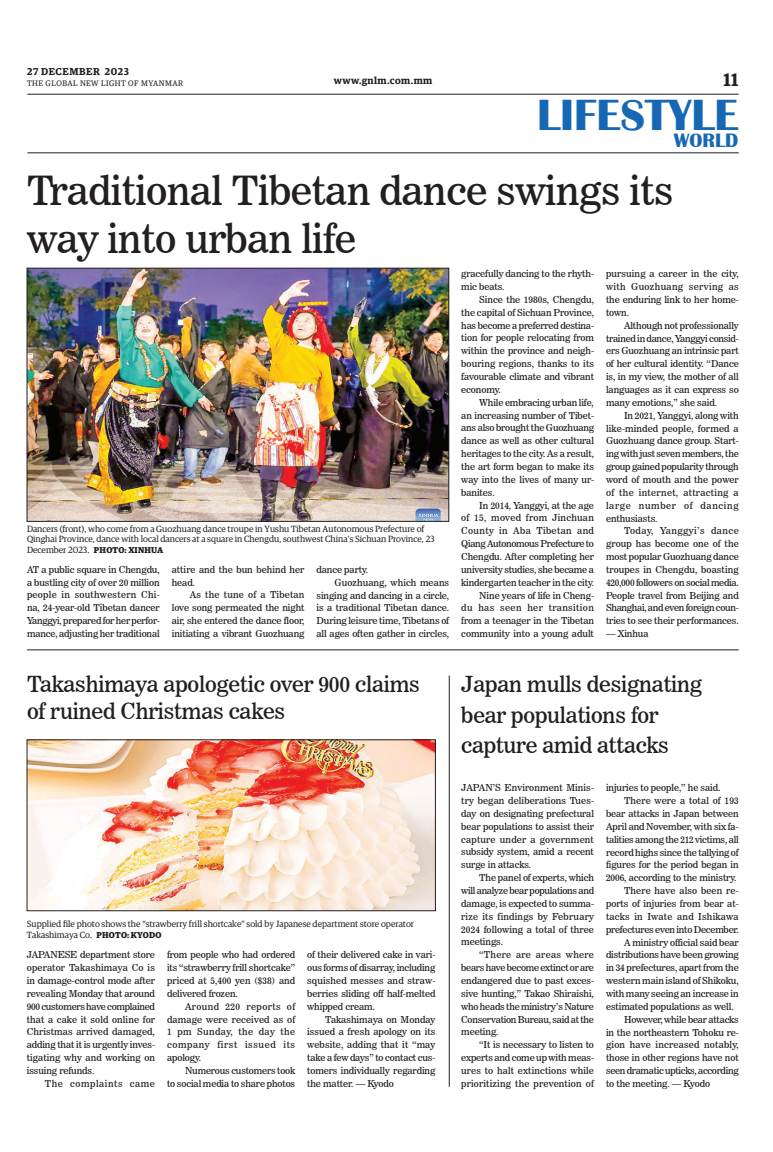
<style>
.page{position:relative;width:773px;height:1152px;background:#fff}
.page>*{position:absolute;margin:0;border:0;box-sizing:border-box;transform-origin:0 0}
.t1{font:700 45px "Britannic";color:#1768b4}
._2_Clm_Head{font:40px/48px "News 706 BT Roman C";letter-spacing:-.01em;color:#231f20}
._2_Clm_Head-2{font:22px/30.4px "News 706 BT Roman C";letter-spacing:-.01em;color:#231f20}
.t2{font:700 20px "Britannic";color:#1768b4}
.t3{font:600 18px "Guardian Egyp";color:#231f20}
.t4{font:600 10px "Guardian Egyp";letter-spacing:.04em;color:#231f20}
.t5{font:600 10px "Guardian Egyp";letter-spacing:.06em;color:#231f20}
._2nd_Body{font:9.5px/12.9px "News 706 BT Roman C";letter-spacing:-.01em;color:#231f20;text-align:justify}
.Normal_Para{font:9.5px/12.9px "News 706 BT Roman C";letter-spacing:-.01em;color:#231f20;text-align:justify}
._2nd_Body-2{font:9.5px "News 706 BT Roman C";letter-spacing:.055em;color:#231f20}
.t6{font:9px/10.8px "Guardian Egyp";color:#231f20}
.t7{font:8px "Guardian Egyp";letter-spacing:.06em;color:#231f20}
.s1{font-weight:700;font-size:8.5px}
</style>
<div class="page">
<hr style="left:27px;top:94px;width:711px;height:1px;background:#231f20">
<hr style="left:27px;top:152px;width:711px;height:1px;background:#231f20">
<img style="left:29px;top:270px;width:418px;height:249px">
<div style="left:27px;top:268px;width:422px;height:253px;border:1px solid #231f20"></div>
<img style="left:29px;top:742px;width:404px;height:167px">
<div style="left:27px;top:740px;width:408px;height:171px;border:1px solid #231f20"></div>
<hr style="left:27px;top:650px;width:711px;height:1px;background:#231f20">
<hr style="left:449px;top:676px;width:1px;height:411px;background:#231f20">
<p class="t5" style="left:27px;top:64px;width:103px">27 DECEMBER 2023</p>
<p class="t7" style="left:27px;top:78px;width:158px">THE GLOBAL NEW LIGHT OF MYANMAR</p>
<p class="t4" style="left:334px;top:73px;width:100px">www.gnlm.com.mm</p>
<h3 class="t3" style="left:723px;top:67px;width:16px">11</h3>
<h1 class="t1" style="left:537px;top:90px;width:203px">LIFESTYLE</h1>
<h3 class="t2" style="left:673px;top:129px;width:66px">WORLD</h3>
<p class="_2_Clm_Head" style="left:27px;top:166px;width:648px">Traditional Tibetan dance swings its way into urban life</p>
<p class="t6" style="left:27px;top:522px;width:409px">Dancers (front), who come from a Guozhuang dance troupe in Yushu Tibetan Autonomous Prefecture of<br>Qinghai Province, dance with local dancers at a square in Chengdu, southwest China’s Sichuan Province, 23<br>December 2023. <span class="s1">PHOTO: XINHUA</span></p>
<p class="Normal_Para" style="left:27px;top:563px;width:134px">AT a public square in Chengdu, a bustling city of over 20 million people in southwestern Chi&shy;na, 24-year-old Tibetan dancer Yanggyi, prepared for her perfor&shy;mance, adjusting her traditional</p>
<p class="Normal_Para" style="left:172px;top:563px;width:134px">attire and the bun behind her head.</p>
<p class="_2nd_Body" style="left:172px;top:589px;width:134px;text-indent:18px">As the tune of a Tibetan love song permeated the night air, she entered the dance floor, initiating a vibrant Guozhuang</p>
<p class="_2nd_Body" style="left:316px;top:563px;width:53px">dance party.</p>
<p class="_2nd_Body" style="left:316px;top:576px;width:134px;text-indent:18px">Guozhuang, which means singing and dancing in a circle, is a traditional Tibetan dance.<br>During leisure time, Tibetans of all ages often gather in circles,</p>
<p class="_2_Clm_Head-2" style="left:27px;top:671px;width:394px;line-height:26.4px">Takashimaya apologetic over 900 claims of ruined Christmas cakes</p>
<p class="t6" style="left:27px;top:918px;width:388px">Supplied file photo shows the “strawberry frill shortcake” sold by Japanese department store operator<br>Takashimaya Co. <span class="s1">PHOTO: KYODO</span></p>
<p class="Normal_Para" style="left:27px;top:948px;width:130px">JAPANESE department store operator Takashimaya Co is in damage-control mode after revealing Monday that around 900 customers have complained that a cake it sold online for Christmas arrived damaged, adding that it is urgently inves&shy;tigating why and working on issuing refunds.</p>
<p class="_2nd_Body-2" style="left:45px;top:1078px;width:112px">The complaints came</p>
<p class="_2nd_Body" style="left:167px;top:948px;width:130px">from people who had ordered its “strawberry frill shortcake” priced at 5,400 yen ($38) and delivered frozen.</p>
<p class="_2nd_Body" style="left:167px;top:1000px;width:130px;text-indent:18px">Around 220 reports of damage were received as of 1 pm Sunday, the day the company first issued its apology.</p>
<p class="_2nd_Body" style="left:167px;top:1064px;width:130px;text-align:right">Numerous customers took<br>to social media to share photos</p>
<p class="_2nd_Body" style="left:307px;top:948px;width:130px">of their delivered cake in vari&shy;ous forms of disarray, including squished messes and straw&shy;berries sliding off half-melted whipped cream.</p>
<p class="_2nd_Body" style="left:307px;top:1013px;width:130px;text-indent:18px">Takashimaya on Monday issued a fresh apology on its website, adding that it “may take a few days” to contact cus&shy;tomers individually regarding the matter. — Kyodo</p>
<p class="_2nd_Body" style="left:461px;top:267px;width:134px">gracefully dancing to the rhyth&shy;mic beats.</p>
<p class="_2nd_Body" style="left:461px;top:293px;width:134px;text-indent:18px">Since the 1980s, Chengdu, the capital of Sichuan Province, has become a preferred destina&shy;tion for people relocating from within the province and neigh&shy;bouring regions, thanks to its favourable climate and vibrant economy.</p>
<p class="_2nd_Body" style="left:461px;top:396px;width:134px;text-indent:18px">While embracing urban life, an increasing number of Tibet&shy;ans also brought the Guozhuang dance as well as other cultural heritages to the city. As a result, the art form began to make its way into the lives of many ur&shy;banites.</p>
<p class="_2nd_Body" style="left:461px;top:499px;width:134px;text-indent:18px">In 2014, Yanggyi, at the age of 15, moved from Jinchuan County in Aba Tibetan and Qiang Autonomous Prefecture to Chengdu. After completing her university studies, she became a kindergarten teacher in the city.</p>
<p class="_2nd_Body" style="left:461px;top:589px;width:134px;text-indent:18px">Nine years of life in Cheng&shy;du has seen her transition from a teenager in the Tibetan community into a young adult</p>
<p class="_2nd_Body" style="left:606px;top:267px;width:134px">pursuing a career in the city, with Guozhuang serving as the enduring link to her home&shy;town.</p>
<p class="_2nd_Body" style="left:606px;top:319px;width:134px;text-indent:18px">Although not professionally trained in dance, Yanggyi consid&shy;ers Guozhuang an intrinsic part of her cultural identity. “Dance is, in my view, the mother of all languages as it can express so many emotions,” she said.</p>
<p class="_2nd_Body" style="left:606px;top:409px;width:134px;text-indent:18px">In 2021, Yanggyi, along with like-minded people, formed a Guozhuang dance group. Start&shy;ing with just seven members, the group gained popularity through word of mouth and the power of the internet, attracting a large number of dancing enthusiasts.</p>
<p class="_2nd_Body" style="left:606px;top:524px;width:134px;text-indent:18px">Today, Yanggyi’s dance group has become one of the most popular Guozhuang dance troupes in Chengdu, boasting 420,000 followers on social media.<br>People travel from Beijing and Shanghai, and even foreign coun&shy;tries to see their performances.</p>
<p class="_2nd_Body" style="left:606px;top:627px;width:44px">— Xinhua</p>
<p class="_2_Clm_Head-2" style="left:461px;top:669px;width:242px">Japan mulls designating bear populations for capture amid attacks</p>
<p class="Normal_Para" style="left:461px;top:781px;width:134px">JAPAN’S Environment Minis&shy;try began deliberations Tues&shy;day on designating prefectural bear populations to assist their capture under a government subsidy system, amid a recent surge in attacks.</p>
<p class="_2nd_Body" style="left:461px;top:871px;width:134px;text-indent:18px">The panel of experts, which will analyze bear populations and damage, is expected to summa&shy;rize its findings by February 2024 following a total of three meetings.</p>
<p class="_2nd_Body" style="left:461px;top:948px;width:134px;text-indent:18px">“There are areas where bears have become extinct or are endangered due to past exces&shy;sive hunting,” Takao Shiraishi, who heads the ministry’s Nature Conservation Bureau, said at the meeting.</p>
<p class="_2nd_Body" style="left:461px;top:1038px;width:134px;text-indent:18px">“It is necessary to listen to experts and come up with meas&shy;ures to halt extinctions while prioritizing the prevention of</p>
<p class="_2nd_Body" style="left:606px;top:781px;width:116px">injuries to people,” he said.</p>
<p class="_2nd_Body" style="left:606px;top:794px;width:134px;text-indent:18px">There were a total of 193 bear attacks in Japan between April and November, with six fa&shy;talities among the 212 victims, all record highs since the tallying of figures for the period began in 2006, according to the ministry.</p>
<p class="_2nd_Body" style="left:606px;top:884px;width:134px;text-indent:18px">There have also been re&shy;ports of injuries from bear at&shy;tacks in Iwate and Ishikawa prefectures even into December.</p>
<p class="_2nd_Body" style="left:606px;top:936px;width:134px;text-indent:18px">A ministry official said bear distributions have been growing in 34 prefectures, apart from the western main island of Shikoku, with many seeing an increase in estimated populations as well.</p>
<p class="_2nd_Body" style="left:606px;top:1013px;width:134px;text-indent:18px">However, while bear attacks in the northeastern Tohoku re&shy;gion have increased notably, those in other regions have not seen dramatic upticks, according to the meeting. — Kyodo</p>
</div>
